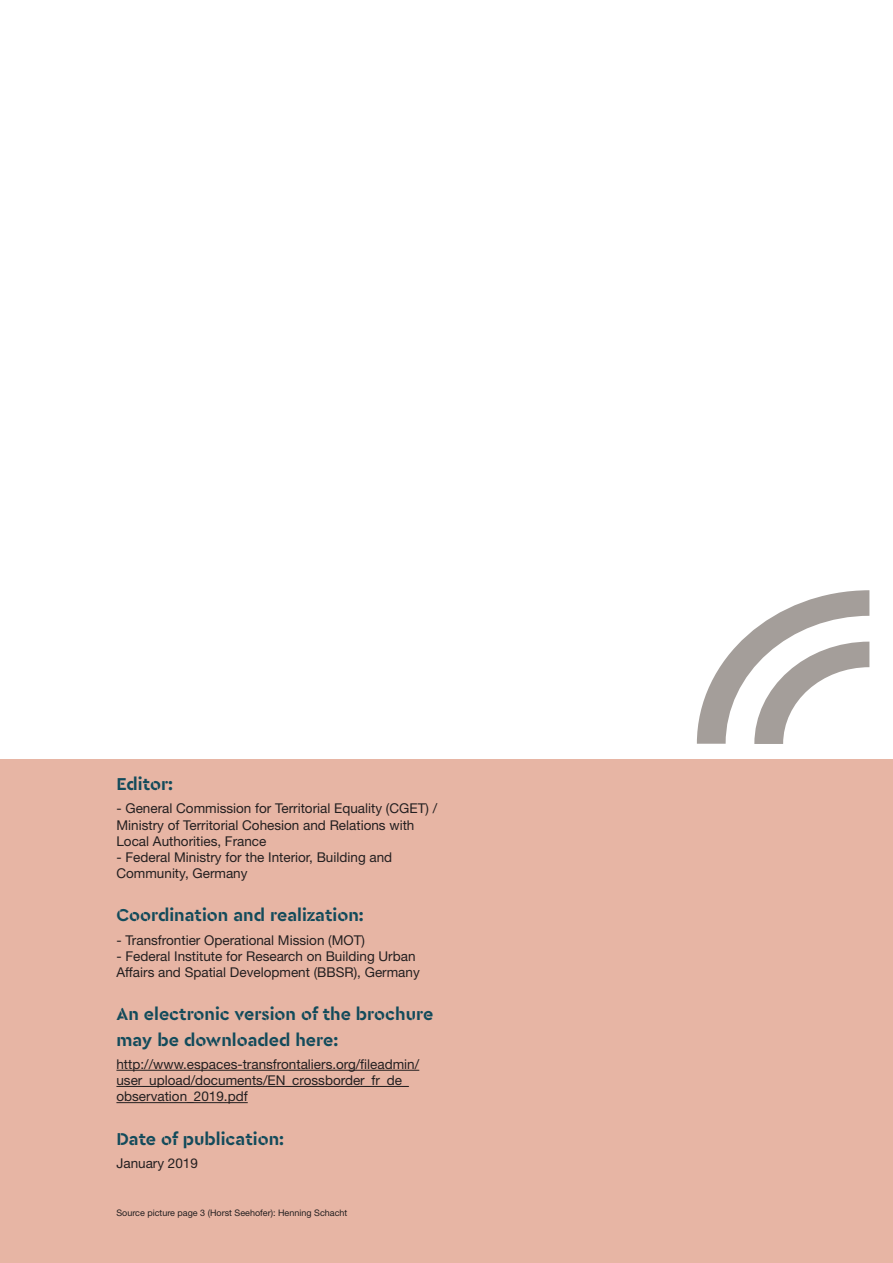
<style>
.page{position:relative;width:893px;height:1263px;background:#fff}
.page>*{position:absolute;margin:0;border:0;box-sizing:border-box;transform-origin:0 0}
.sous-titre_noir{font:700 18px/25.5px "Cera Stencil PRO";color:#134b5b}
.Style_de_paragraphe{font:13.5px/16.2px "Helvetica Neue LT Std";color:#231f20}
.Style_de_paragraphe-2{font:9px "Helvetica Neue LT Std";color:#231f20}
</style>
<div class="page">
<div style="left:0;top:759px;width:893px;height:504px;background:#e7b5a4"></div>
<hr style="left:116px;top:1070px;width:303px;height:1px;background:#231f20">
<hr style="left:116px;top:1086px;width:293px;height:1px;background:#231f20">
<hr style="left:116px;top:1102px;width:132px;height:1px;background:#231f20">
<svg style="left:697px;top:590px;width:172px;height:154px"></svg>
<p class="sous-titre_noir" style="left:116px;top:771px;width:58px">Editor:</p>
<p class="Style_de_paragraphe" style="left:116px;top:800px;width:322px">- General Commission for Territorial Equality (CGET) /<br>Ministry of Territorial Cohesion and Relations with<br>Local Authorities, France</p>
<p class="Style_de_paragraphe" style="left:116px;top:849px;width:277px">- Federal Ministry for the Interior, Building and<br>Community, Germany</p>
<p class="sous-titre_noir" style="left:116px;top:902px;width:249px">Coordination and realization:</p>
<p class="Style_de_paragraphe" style="left:116px;top:931px;width:250px">- Transfrontier Operational Mission (MOT)</p>
<p class="Style_de_paragraphe" style="left:116px;top:948px;width:305px">- Federal Institute for Research on Building Urban<br>Affairs and Spatial Development (BBSR), Germany</p>
<p class="sous-titre_noir" style="left:116px;top:1001px;width:318px">An electronic version of the brochure may be downloaded here:</p>
<p class="Style_de_paragraphe" style="left:116px;top:1056px;width:304px">http://www.espaces-transfrontaliers.org/fileadmin/ user_upload/documents/EN_crossborder_fr_de_ observation_2019.pdf</p>
<p class="sous-titre_noir" style="left:116px;top:1125px;width:169px">Date of publication:</p>
<p class="Style_de_paragraphe" style="left:116px;top:1154px;width:83px">January 2019</p>
<p class="Style_de_paragraphe-2" style="left:116px;top:1208px;width:232px">Source picture page 3 (Horst Seehofer): Henning Schacht</p>
</div>
